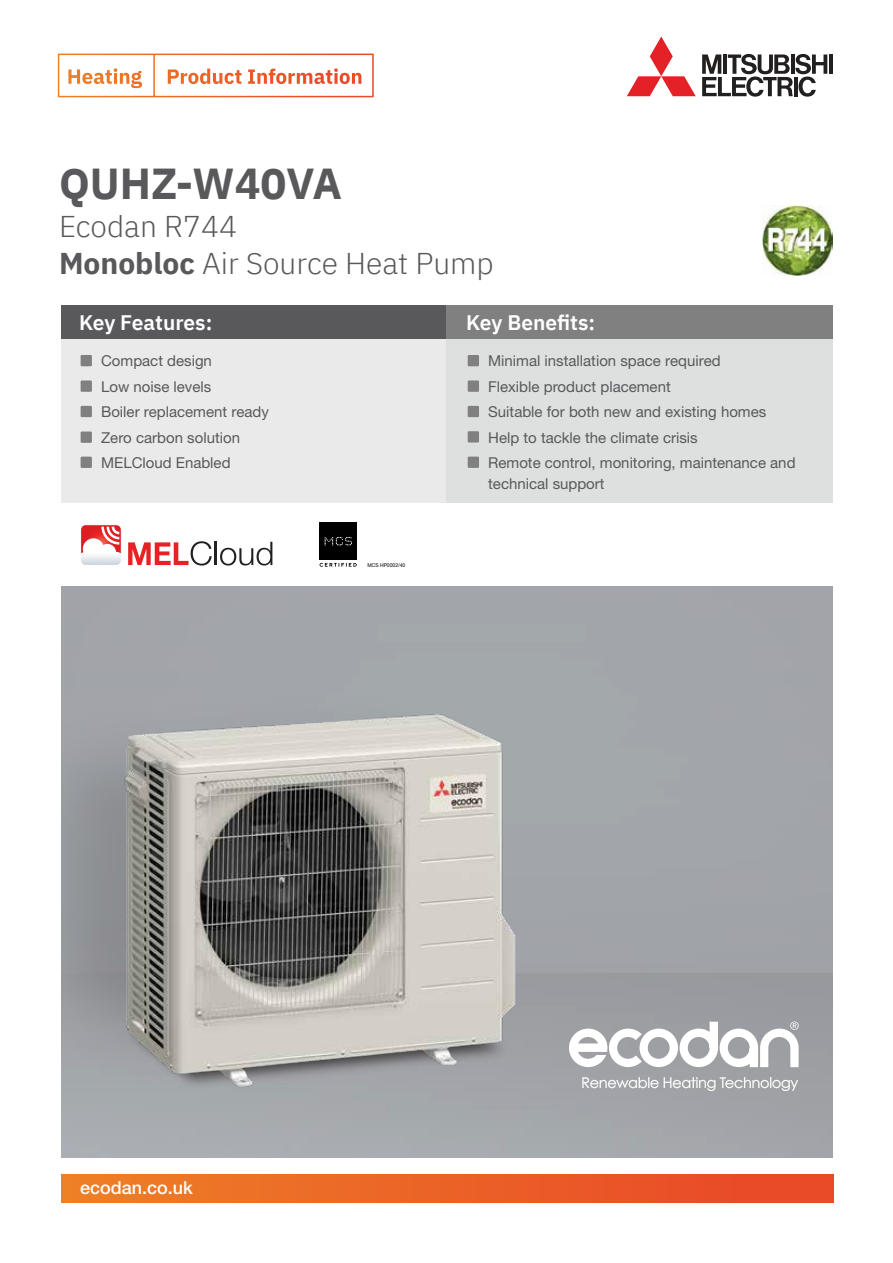
<style>
.page{position:relative;width:893px;height:1263px;background:#fff}
.page>*{position:absolute;margin:0;border:0;box-sizing:border-box;transform-origin:0 0}
.t1{font:700 43.2px "IBM Plex Sans";color:#59595c}
.t2{font:300 30px/37.5px "IBM Plex Sans";color:#59595c}
.t3{font:600 21px "IBM Plex Sans";color:#fff}
.t4{font:500 18px "Helvetica Neue LT Pro";color:#fff}
.t5{font:15px/25.5px "Helvetica Neue LT Pro";color:#59595c}
.t6{font:5.25px "Helvetica Neue LT Pro";color:#000;scale:.95 1}
.s1{font-weight:700}
</style>
<div class="page">
<div style="left:59px;top:305px;width:387px;height:197px;background:#eaeaea"></div>
<div style="left:446px;top:305px;width:387px;height:197px;background:#dedfdf"></div>
<div style="left:59px;top:305px;width:387px;height:34px;background:#59595c"></div>
<div style="left:446px;top:305px;width:387px;height:34px;background:#808080"></div>
<svg style="left:627px;top:37px;width:69px;height:59px"></svg>
<hr style="left:829px;top:55px;width:4px;height:19px;background:#221f1f">
<svg style="left:702px;top:54px;width:125px;height:43px"></svg>
<svg style="left:57px;top:53px;width:317px;height:45px"></svg>
<div style="left:60px;top:1174px;width:773px;height:29px;background:linear-gradient(to right,#ee7f26,#e84528)"></div>
<svg style="left:569px;top:1021px;width:230px;height:46px"></svg>
<svg style="left:582px;top:1077px;width:216px;height:14px"></svg>
<div style="left:468px;top:355px;width:11px;height:11px;background:#808080"></div>
<div style="left:468px;top:380px;width:11px;height:12px;background:#808080"></div>
<div style="left:468px;top:406px;width:11px;height:11px;background:#808080"></div>
<div style="left:468px;top:431px;width:11px;height:11px;background:#808080"></div>
<div style="left:468px;top:457px;width:11px;height:11px;background:#808080"></div>
<div style="left:81px;top:355px;width:11px;height:11px;background:#808080"></div>
<div style="left:81px;top:380px;width:11px;height:12px;background:#808080"></div>
<div style="left:81px;top:406px;width:11px;height:11px;background:#808080"></div>
<div style="left:81px;top:431px;width:11px;height:12px;background:#808080"></div>
<div style="left:81px;top:457px;width:11px;height:11px;background:#808080"></div>
<div style="left:13px;top:292px;width:47px;height:923px;background:#fff"></div>
<img style="left:763px;top:205px;width:70px;height:70px">
<div style="left:319px;top:522px;width:38px;height:38px;background:#000"></div>
<svg style="left:325px;top:537px;width:27px;height:8px"></svg>
<svg style="left:320px;top:563px;width:37px;height:4px"></svg>
<img style="left:82px;top:955px;width:472px;height:177px">
<img style="left:117px;top:708px;width:409px;height:385px">
<svg style="left:82px;top:526px;width:38px;height:12px"></svg>
<img style="left:82px;top:538px;width:38px;height:26px">
<div style="left:80px;top:524px;width:42px;height:42px;border:1px solid #fff;border-radius:5px"></div>
<svg style="left:128px;top:541px;width:84px;height:24px"></svg>
<hr style="left:215px;top:542px;width:2px;height:23px;background:#232020">
<svg style="left:220px;top:542px;width:52px;height:23px"></svg>
<h1 class="t1" style="left:59px;top:150px;width:284px">QUHZ-W40VA</h1>
<h2 class="t2" style="left:59px;top:205px;width:436px">Ecodan R744<br><span class="s1">Monobloc</span> Air Source Heat Pump</h2>
<h3 class="t3" style="left:79px;top:306px;width:135px">Key Features:</h3>
<p class="t5" style="left:101px;top:348px;width:169px">Compact design<br>Low noise levels<br>Boiler replacement ready<br>Zero carbon solution<br>MELCloud Enabled</p>
<p class="t6" style="left:367px;top:562px;width:41px">MCS HP0002/40</p>
<h3 class="t3" style="left:466px;top:306px;width:131px">Key Benefits:</h3>
<p class="t5" style="left:488px;top:348px;width:309px">Minimal installation space required<br>Flexible product placement<br>Suitable for both new and existing homes Help to tackle the climate crisis<br>Remote control, monitoring, maintenance and</p>
<p class="t5" style="left:488px;top:471px;width:118px">technical support</p>
<p class="t4" style="left:80px;top:1177px;width:114px">ecodan.co.uk</p>
</div>
